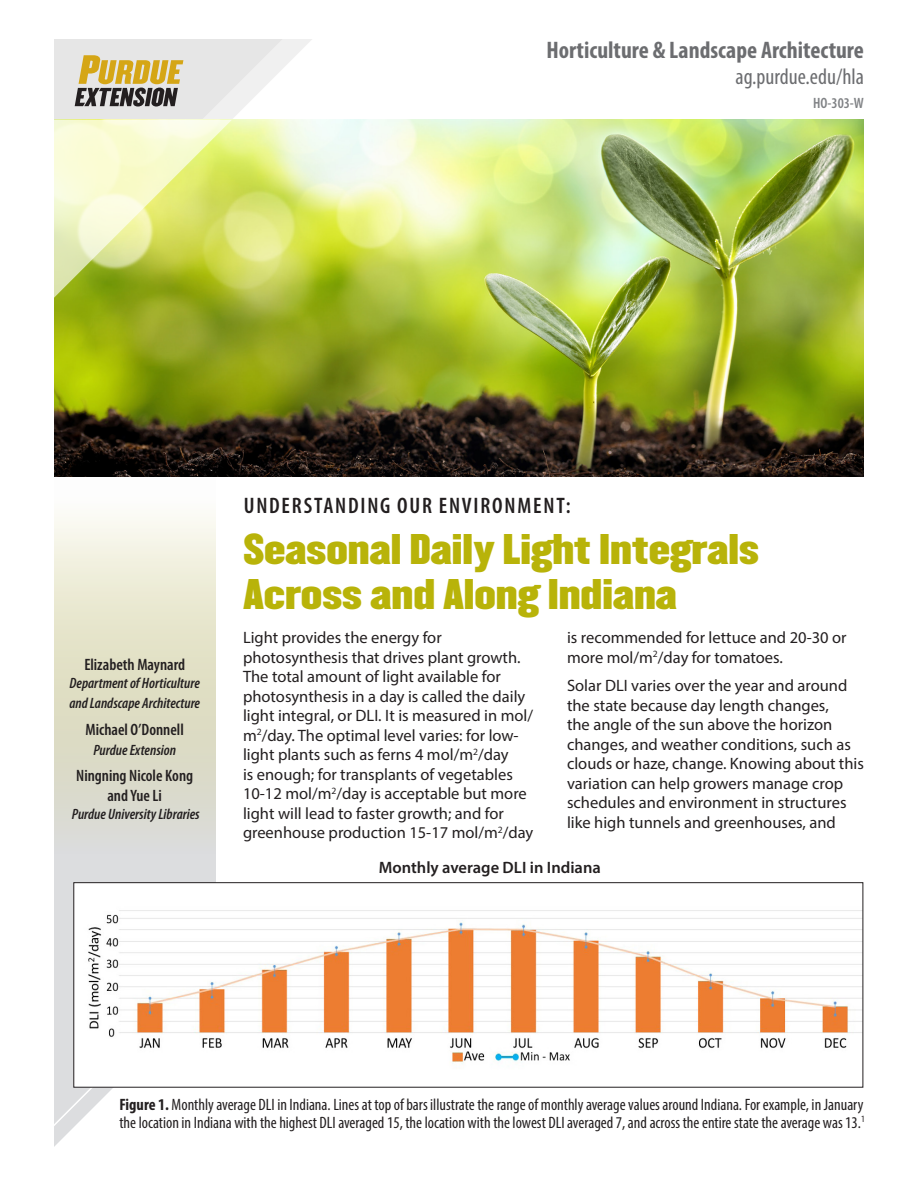
<style>
.page{position:relative;width:918px;height:1188px;background:#fff}
.page>*{position:absolute;margin:0;border:0;box-sizing:border-box;transform-origin:0 0}
.PUBLICATION_HEADING{font:37.5px/45px "Champion Middleweight";color:#b8b309}
.t1{font:700 condensed 24px "Myriad Pro";color:#6c6d70}
.t2{font:600 condensed 22.5px "Myriad Pro";letter-spacing:.08em;color:#231f20}
.t3{font:condensed 22.5px "Myriad Pro";color:#6c6d70}
.Body_copy{font:16.5px/19.5px "Myriad Pro";color:#231f20}
.t4{font:condensed 16.5px/18px "Myriad Pro";color:#231f20}
.t5{font:600 condensed 16.5px "Myriad Pro";color:#231f20}
.t6{font:600 16.5px "Myriad Pro";color:#231f20}
.t7{font:italic 600 condensed 15px/19.8px "Myriad Pro";color:#231f20}
.t8{font:600 condensed 15px "Myriad Pro";color:#808285}
.s1{font-weight:700}
</style>
<div class="page">
<svg style="left:54px;top:476px;width:162px;height:483px;background:#e4e4d5"></svg>
<svg style="left:54px;top:39px;width:366px;height:81px"></svg>
<svg style="left:75px;top:55px;width:108px;height:52px;background:#b5a578"></svg>
<img style="left:54px;top:120px;width:810px;height:356px">
<svg style="left:54px;top:959px;width:59px;height:188px"></svg>
<svg style="left:54px;top:120px;width:178px;height:191px;background:#d6e088"></svg>
<svg style="left:73px;top:882px;width:791px;height:206px"></svg>
<p class="t1" style="left:547px;top:35px;width:319px">Horticulture &amp; Landscape Architecture</p>
<p class="t3" style="left:736px;top:63px;width:130px">ag.purdue.edu/hla</p>
<p class="t8" style="left:813px;top:95px;width:52px">HO-303-W</p>
<p class="t5" style="left:84px;top:656px;width:102px">Elizabeth Maynard</p>
<p class="t7" style="left:69px;top:674px;width:132px">Department of Horticulture and Landscape Architecture</p>
<p class="t5" style="left:86px;top:720px;width:100px">Michael O’Donnell</p>
<p class="t7" style="left:93px;top:740px;width:84px">Purdue Extension</p>
<p class="t5" style="left:76px;top:767px;width:118px">Ningning Nicole Kong</p>
<p class="t5" style="left:107px;top:786px;width:56px">and Yue Li</p>
<p class="t7" style="left:72px;top:804px;width:130px">Purdue University Libraries</p>
<p class="t2" style="left:244px;top:493px;width:328px">UNDERSTANDING OUR ENVIRONMENT:</p>
<p class="PUBLICATION_HEADING" style="left:244px;top:525px;width:517px">Seasonal Daily Light Integrals<br>Across and Along Indiana</p>
<p class="Body_copy" style="left:243px;top:628px;width:292px">Light provides the energy for photosynthesis that drives plant growth.<br>The total amount of light available for photosynthesis in a day is called the daily light integral, or DLI. It is measured in mol/ m<sup>2</sup>/day. The optimal level varies: for low&shy;light plants such as ferns 4 mol/m<sup>2</sup>/day<br>is enough; for transplants of vegetables 10-12 mol/m<sup>2</sup>/day is acceptable but more light will lead to faster growth; and for greenhouse production 15-17 mol/m<sup>2</sup>/day</p>
<p class="Body_copy" style="left:567px;top:628px;width:281px">is recommended for lettuce and 20-30 or more mol/m<sup>2</sup>/day for tomatoes.</p>
<p class="Body_copy" style="left:567px;top:675px;width:298px">Solar DLI varies over the year and around the state because day length changes,<br>the angle of the sun above the horizon changes, and weather conditions, such as clouds or haze, change. Knowing about this variation can help growers manage crop schedules and environment in structures like high tunnels and greenhouses, and</p>
<p class="t6" style="left:379px;top:857px;width:224px">Monthly average DLI in Indiana</p>
<p class="t4" style="left:119px;top:1095px;width:747px"><span class="s1">Figure 1.</span> Monthly average DLI in Indiana. Lines at top of bars illustrate the range of monthly average values around Indiana. For example, in January the location in Indiana with the highest DLI averaged 15, the location with the lowest DLI averaged 7, and across the entire state the average was 13.<sup>1</sup></p>
</div>
